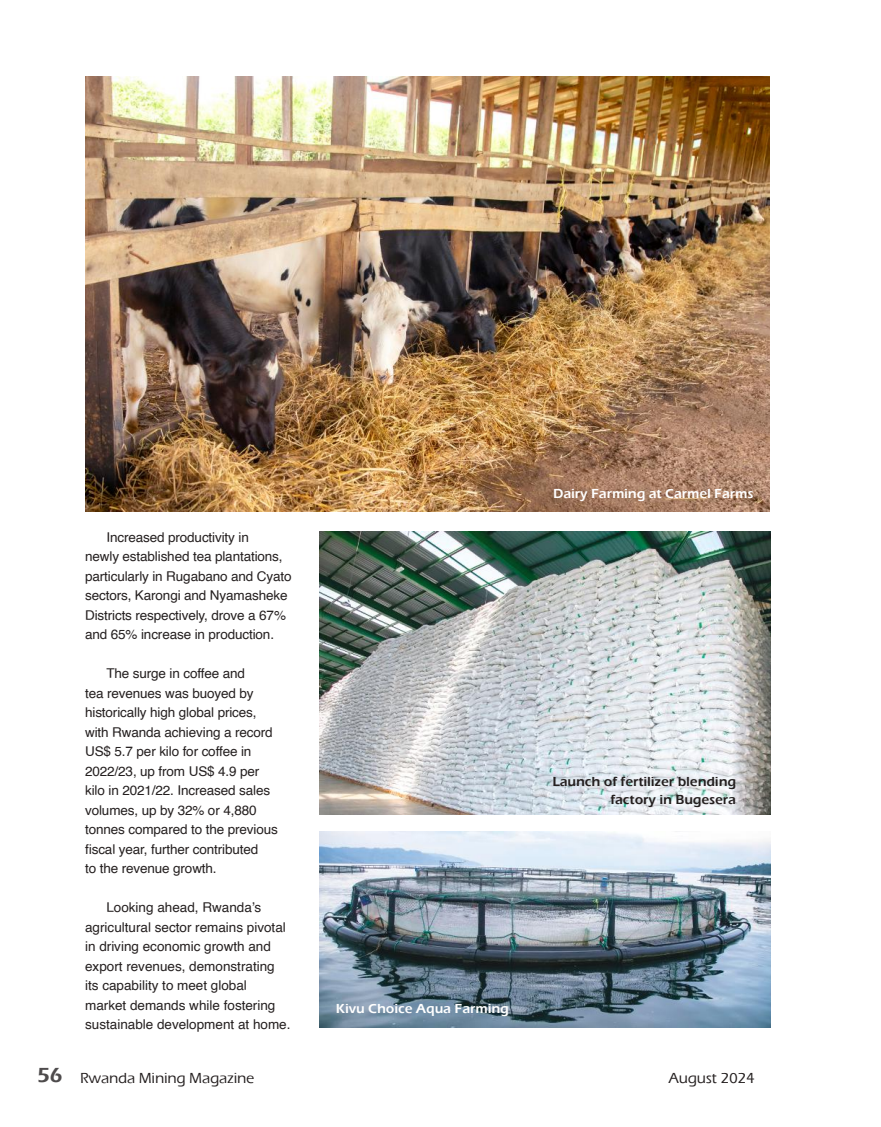
<style>
.page{position:relative;width:881px;height:1127px;background:#fff}
.page>*{position:absolute;margin:0;border:0;box-sizing:border-box;transform-origin:0 0}
.t1{font:500 15px "Eras ITC";color:#241f1f}
.t2{font:13.5px/19.5px "Helvetica";letter-spacing:-.01em;color:#241f1f}
.t3{font:600 13.5px "Eras ITC";color:#fff}
.t4{font:600 13.5px/18px "Eras ITC";color:#241f1f;text-align:right}
.s1{font-weight:600;font-size:21px;color:#4e4b4c}
</style>
<div class="page">
<img style="left:85px;top:77px;width:683px;height:435px">
<img style="left:319px;top:831px;width:451px;height:196px">
<img style="left:319px;top:531px;width:451px;height:283px">
<p class="t2" style="left:85px;top:527px;width:208px;text-indent:21px">Increased productivity in<br>newly established tea plantations, particularly in Rugabano and Cyato sectors, Karongi and Nyamasheke Districts respectively, drove a 67% and 65% increase in production.</p>
<p class="t2" style="left:85px;top:664px;width:194px;text-indent:21px">The surge in coffee and<br>tea revenues was buoyed by historically high global prices, with Rwanda achieving a record<br>US$ 5.7 per kilo for coffee in<br>2022/23, up from US$ 4.9 per kilo in 2021/22. Increased sales volumes, up by 32% or 4,880 tonnes compared to the previous fiscal year, further contributed<br>to the revenue growth.</p>
<p class="t2" style="left:85px;top:898px;width:207px;text-indent:21px">Looking ahead, Rwanda’s agricultural sector remains pivotal in driving economic growth and export revenues, demonstrating its capability to meet global market demands while fostering sustainable development at home.</p>
<p class="t3" style="left:553px;top:486px;width:202px">Dairy Farming at Carmel Farms</p>
<p class="t4" style="left:552px;top:772px;width:186px">Launch of fertilizer blending factory in Bugesera</p>
<p class="t3" style="left:336px;top:1000px;width:175px">Kivu Choice Aqua Farming</p>
<p class="t1" style="left:37px;top:1069px;width:220px"><span class="s1">56</span> Rwanda Mining Magazine</p>
<p class="t1" style="left:668px;top:1069px;width:89px">August 2024</p>
</div>
